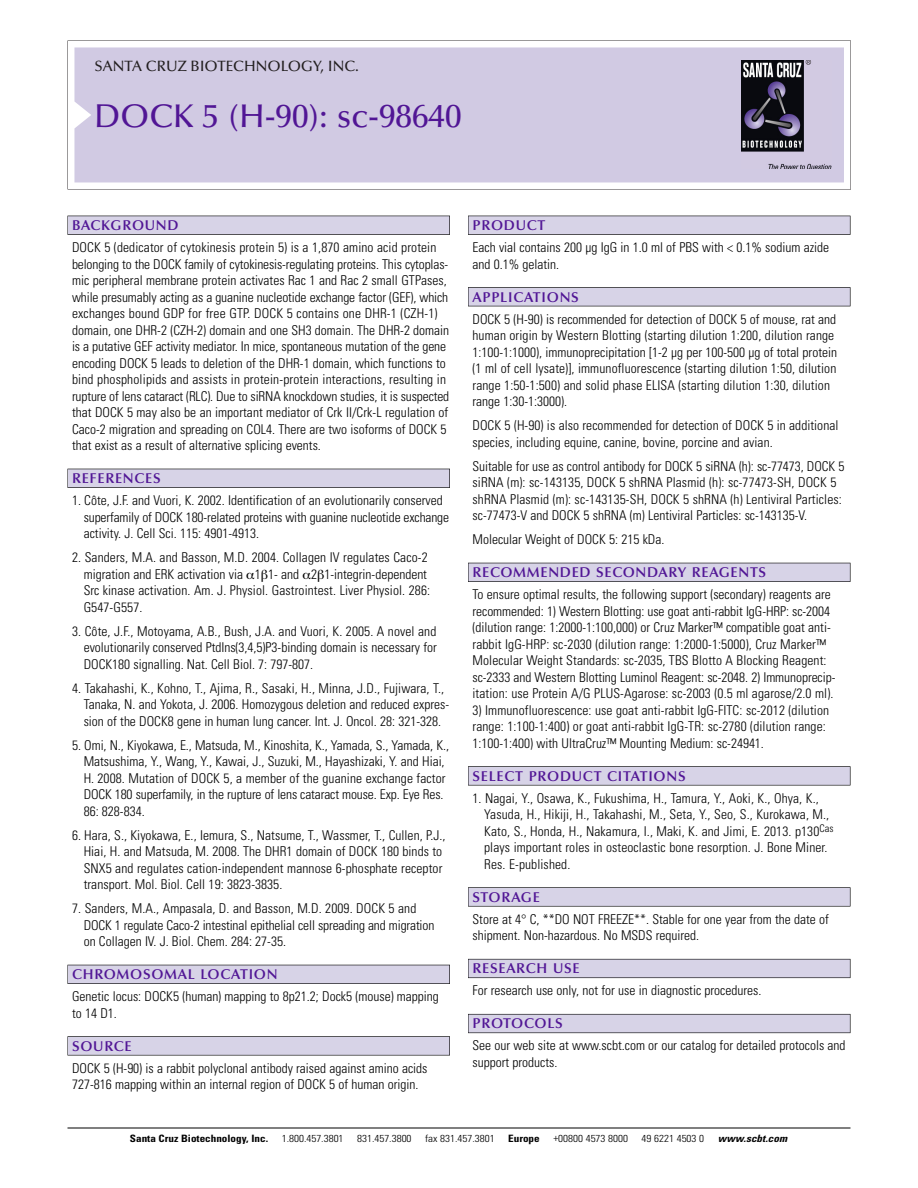
<style>
.page{position:relative;width:918px;height:1188px;background:#fff}
.page>*{position:absolute;margin:0;border:0;box-sizing:border-box;transform-origin:0 0}
.t1{font:500 33px "Optima";color:#511695}
.t2{font:500 15px "Optima";color:#231f20}
.t3{font:600 14.25px "Optima";letter-spacing:.05em;color:#511695}
.t4{font:300 condensed 13.5px/16.5px "Univers";color:#000}
.t5{font:300 condensed 10.2px "Univers";color:#000;scale:1.1 1}
.t6{font:700 condensed 10.2px "Univers";color:#000;scale:1.1 1}
.t7{font:italic 700 condensed 10.2px "Univers";letter-spacing:.005em;color:#000;scale:1.1 1}
</style>
<div class="page">
<svg style="left:68px;top:40px;width:783px;height:149px"></svg>
<div style="left:74px;top:47px;width:770px;height:135px;background:#d1cae3"></div>
<img style="left:741px;top:60px;width:90px;height:108px">
<div style="left:68px;top:216px;width:382px;height:19px;background:#525155"></div>
<div style="left:68px;top:216px;width:381px;height:18px;background:#d7d3e7"></div>
<div style="left:68px;top:469px;width:382px;height:19px;background:#515055"></div>
<div style="left:68px;top:469px;width:381px;height:18px;background:#d7d3e7"></div>
<div style="left:68px;top:965px;width:382px;height:19px;background:#525158"></div>
<div style="left:68px;top:965px;width:381px;height:18px;background:#d7d3e7"></div>
<div style="left:68px;top:1036px;width:382px;height:19px;background:#575759"></div>
<div style="left:68px;top:1037px;width:381px;height:18px;background:#d7d3e7"></div>
<div style="left:468px;top:216px;width:382px;height:19px;background:#525155"></div>
<div style="left:468px;top:216px;width:382px;height:18px;background:#d7d3e7"></div>
<div style="left:468px;top:287px;width:382px;height:19px;background:#525155"></div>
<div style="left:468px;top:288px;width:382px;height:18px;background:#d7d3e7"></div>
<div style="left:468px;top:563px;width:382px;height:19px;background:#525158"></div>
<div style="left:468px;top:563px;width:382px;height:18px;background:#d7d3e7"></div>
<div style="left:468px;top:766px;width:382px;height:19px;background:#575759"></div>
<div style="left:468px;top:767px;width:382px;height:18px;background:#d7d3e7"></div>
<svg style="left:468px;top:887px;width:382px;height:20px"></svg>
<div style="left:468px;top:888px;width:382px;height:18px;background:#d7d3e7"></div>
<div style="left:468px;top:959px;width:382px;height:19px;background:#66646e"></div>
<div style="left:468px;top:959px;width:382px;height:18px;background:#d7d3e7"></div>
<div style="left:468px;top:1014px;width:382px;height:19px;background:#66646d"></div>
<div style="left:468px;top:1015px;width:382px;height:18px;background:#d7d3e7"></div>
<hr style="left:68px;top:1128px;width:782px;height:1px;background:#000">
<p class="t2" style="left:94px;top:61px;width:266px">SANTA CRUZ BIOTECHNOLOGY, INC.</p>
<h1 class="t1" style="left:94px;top:103px;width:369px">DOCK 5 (H-90): sc-98640</h1>
<p class="t3" style="left:72px;top:219px;width:108px">BACKGROUND</p>
<p class="t4" style="left:72px;top:240px;width:379px">DOCK 5 (dedicator of cytokinesis protein 5) is a 1,870 amino acid protein belonging to the DOCK family of cytokinesis-regulating proteins. This cytoplas&shy;mic peripheral membrane protein activates Rac 1 and Rac 2 small GTPases, while presumably acting as a guanine nucleotide exchange factor (GEF), which exchanges bound GDP for free GTP. DOCK 5 contains one DHR-1 (CZH-1) domain, one DHR-2 (CZH-2) domain and one SH3 domain. The DHR-2 domain is a putative GEF activity mediator. In mice, spontaneous mutation of the gene encoding DOCK 5 leads to deletion of the DHR-1 domain, which functions to bind phospholipids and assists in protein-protein interactions, resulting in rupture of lens cataract (RLC). Due to siRNA knockdown studies, it is suspected that DOCK 5 may also be an important mediator of Crk II/Crk-L regulation of Caco-2 migration and spreading on COL4. There are two isoforms of DOCK 5 that exist as a result of alternative splicing events.</p>
<p class="t3" style="left:72px;top:473px;width:90px">REFERENCES</p>
<p class="t4" style="left:84px;top:493px;width:367px;text-indent:-12px">1. Côte, J.F. and Vuori, K. 2002. Identification of an evolutionarily conserved superfamily of DOCK 180-related proteins with guanine nucleotide exchange activity. J. Cell Sci. 115: 4901-4913.</p>
<p class="t4" style="left:84px;top:550px;width:348px;text-indent:-12px">2. Sanders, M.A. and Basson, M.D. 2004. Collagen IV regulates Caco-2 migration and ERK activation via 1 1- and 2 1-integrin-dependent Src kinase activation. Am. J. Physiol. Gastrointest. Liver Physiol. 286:<br>G547-G557.</p>
<p class="t4" style="left:84px;top:624px;width:355px;text-align:justify;text-indent:-12px">3. Côte, J.F., Motoyama, A.B., Bush, J.A. and Vuori, K. 2005. A novel and evolutionarily conserved PtdIns(3,4,5)P3-binding domain is necessary for DOCK180 signalling. Nat. Cell Biol. 7: 797-807.</p>
<p class="t4" style="left:84px;top:681px;width:367px;text-indent:-12px">4. Takahashi, K., Kohno, T., Ajima, R., Sasaki, H., Minna, J.D., Fujiwara, T.,<br>Tanaka, N. and Yokota, J. 2006. Homozygous deletion and reduced expres&shy;sion of the DOCK8 gene in human lung cancer. Int. J. Oncol. 28: 321-328.</p>
<p class="t4" style="left:84px;top:738px;width:367px;text-indent:-12px">5. Omi, N., Kiyokawa, E., Matsuda, M., Kinoshita, K., Yamada, S., Yamada, K., Matsushima, Y., Wang, Y., Kawai, J., Suzuki, M., Hayashizaki, Y. and Hiai, H. 2008. Mutation of DOCK 5, a member of the guanine exchange factor DOCK 180 superfamily, in the rupture of lens cataract mouse. Exp. Eye Res.<br>86: 828-834.</p>
<p class="t4" style="left:84px;top:828px;width:363px;text-indent:-12px">6. Hara, S., Kiyokawa, E., Iemura, S., Natsume, T., Wassmer, T., Cullen, P.J., Hiai, H. and Matsuda, M. 2008. The DHR1 domain of DOCK 180 binds to SNX5 and regulates cation-independent mannose 6-phosphate receptor transport. Mol. Biol. Cell 19: 3823-3835.</p>
<p class="t4" style="left:84px;top:901px;width:352px;text-indent:-12px">7. Sanders, M.A., Ampasala, D. and Basson, M.D. 2009. DOCK 5 and<br>DOCK 1 regulate Caco-2 intestinal epithelial cell spreading and migration on Collagen IV. J. Biol. Chem. 284: 27-35.</p>
<p class="t3" style="left:72px;top:969px;width:207px">CHROMOSOMAL LOCATION</p>
<p class="t4" style="left:72px;top:989px;width:368px">Genetic locus: DOCK5 (human) mapping to 8p21.2; Dock5 (mouse) mapping to 14 D1.</p>
<p class="t3" style="left:72px;top:1040px;width:61px">SOURCE</p>
<p class="t4" style="left:72px;top:1061px;width:357px">DOCK 5 (H-90) is a rabbit polyclonal antibody raised against amino acids<br>727-816 mapping within an internal region of DOCK 5 of human origin.</p>
<p class="t3" style="left:473px;top:219px;width:74px">PRODUCT</p>
<p class="t4" style="left:473px;top:240px;width:358px">Each vial contains 200 µg IgG in 1.0 ml of PBS with &lt; 0.1% sodium azide and 0.1% gelatin.</p>
<p class="t3" style="left:473px;top:291px;width:108px">APPLICATIONS</p>
<p class="t4" style="left:473px;top:312px;width:366px">DOCK 5 (H-90) is recommended for detection of DOCK 5 of mouse, rat and human origin by Western Blotting (starting dilution 1:200, dilution range 1:100-1:1000), immunoprecipitation [1-2 µg per 100-500 µg of total protein (1 ml of cell lysate)], immunofluorescence (starting dilution 1:50, dilution range 1:50-1:500) and solid phase ELISA (starting dilution 1:30, dilution range 1:30-1:3000).</p>
<p class="t4" style="left:473px;top:418px;width:367px">DOCK 5 (H-90) is also recommended for detection of DOCK 5 in additional species, including equine, canine, bovine, porcine and avian.</p>
<p class="t4" style="left:473px;top:459px;width:373px">Suitable for use as control antibody for DOCK 5 siRNA (h): sc-77473, DOCK 5 siRNA (m): sc-143135, DOCK 5 shRNA Plasmid (h): sc-77473-SH, DOCK 5 shRNA Plasmid (m): sc-143135-SH, DOCK 5 shRNA (h) Lentiviral Particles: sc-77473-V and DOCK 5 shRNA (m) Lentiviral Particles: sc-143135-V.</p>
<p class="t4" style="left:473px;top:532px;width:193px">Molecular Weight of DOCK 5: 215 kDa.</p>
<p class="t3" style="left:473px;top:567px;width:295px">RECOMMENDED SECONDARY REAGENTS</p>
<p class="t4" style="left:473px;top:587px;width:364px">To ensure optimal results, the following support (secondary) reagents are recommended: 1) Western Blotting: use goat anti-rabbit IgG-HRP: sc-2004 (dilution range: 1:2000-1:100,000) or Cruz Marker™ compatible goat anti&shy;rabbit IgG-HRP: sc-2030 (dilution range: 1:2000-1:5000), Cruz Marker™ Molecular Weight Standards: sc-2035, TBS Blotto A Blocking Reagent: sc-2333 and Western Blotting Luminol Reagent: sc-2048. 2) Immunoprecip&shy;itation: use Protein A/G PLUS-Agarose: sc-2003 (0.5 ml agarose/2.0 ml).</p>
<p class="t4" style="left:473px;top:703px;width:358px">3) Immunofluorescence: use goat anti-rabbit IgG-FITC: sc-2012 (dilution range: 1:100-1:400) or goat anti-rabbit IgG-TR: sc-2780 (dilution range:<br>1:100-1:400) with UltraCruz™ Mounting Medium: sc-24941.</p>
<p class="t3" style="left:473px;top:770px;width:215px">SELECT PRODUCT CITATIONS</p>
<p class="t4" style="left:484px;top:791px;width:351px;text-indent:-12px">1. Nagai, Y., Osawa, K., Fukushima, H., Tamura, Y., Aoki, K., Ohya, K., Yasuda, H., Hikiji, H., Takahashi, M., Seta, Y., Seo, S., Kurokawa, M., Kato, S., Honda, H., Nakamura, I., Maki, K. and Jimi, E. 2013. p130<sup>Cas </sup>plays important roles in osteoclastic bone resorption. J. Bone Miner.<br>Res. E-published.</p>
<p class="t3" style="left:473px;top:891px;width:69px">STORAGE</p>
<p class="t4" style="left:473px;top:912px;width:358px">Store at 4° C, **DO NOT FREEZE**. Stable for one year from the date of shipment. Non-hazardous. No MSDS required.</p>
<p class="t3" style="left:473px;top:963px;width:109px">RESEARCH USE</p>
<p class="t4" style="left:473px;top:983px;width:290px">For research use only, not for use in diagnostic procedures.</p>
<p class="t3" style="left:473px;top:1018px;width:92px">PROTOCOLS</p>
<p class="t4" style="left:473px;top:1039px;width:375px">See our web site at www.scbt.com or our catalog for detailed protocols and support products.</p>
<p class="t6" style="left:130px;top:1135px;width:127px">Santa Cruz Biotechnology, Inc.</p>
<p class="t5" style="left:282px;top:1135px;width:58px">1.800.457.3801</p>
<p class="t5" style="left:357px;top:1135px;width:51px">831.457.3800</p>
<p class="t5" style="left:425px;top:1135px;width:65px">fax 831.457.3801</p>
<p class="t6" style="left:508px;top:1135px;width:30px">Europe</p>
<p class="t5" style="left:553px;top:1135px;width:69px">+00800 4573 8000</p>
<p class="t5" style="left:642px;top:1135px;width:58px">49 6221 4503 0</p>
<p class="t7" style="left:718px;top:1135px;width:64px">www.scbt.com</p>
</div>
